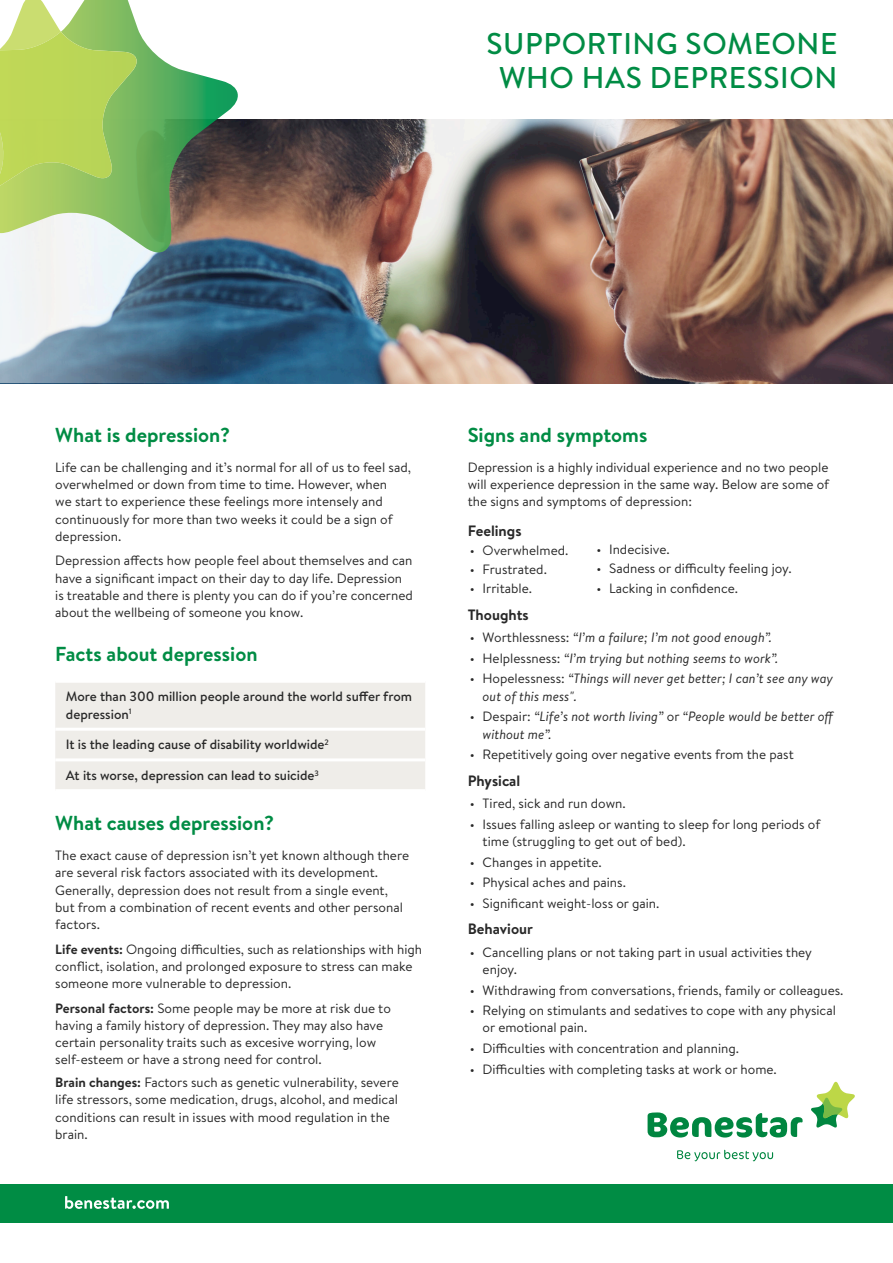
<style>
.page{position:relative;width:893px;height:1263px;background:#fff}
.page>*{position:absolute;margin:0;border:0;box-sizing:border-box;transform-origin:0 0}
.t1{font:500 30px/34.5px "Brandon Text";letter-spacing:.02em;color:#008c44;text-align:center}
.Heading_2_Green{font:700 20.25px "Brandon Text";color:#008c44}
.Heading_4{font:700 15px "Brandon Text";color:#282828}
.Body_copy{font:13.5px/17.2px "Brandon Text";color:#282828}
.t2{font:italic 13.5px/17.2px "Brandon Text";color:#282828}
.Body_copy-2{font:500 13.5px/17.2px "Brandon Text";color:#282828}
.s1{font-weight:700}
.s2{font-style:normal}
</style>
<div class="page">
<img style="left:0;top:120px;width:893px;height:264px">
<svg style="left:648px;top:1112px;width:155px;height:25px"></svg>
<svg style="left:677px;top:1150px;width:96px;height:11px"></svg>
<svg style="left:811px;top:1082px;width:44px;height:46px"></svg>
<div style="left:0;top:1184px;width:893px;height:39px;background:#008c44"></div>
<svg style="left:65px;top:1196px;width:104px;height:13px"></svg>
<div style="left:55px;top:683px;width:370px;height:106px;background:#efede9"></div>
<hr style="left:55px;top:728px;width:370px;height:3px;background:#fff">
<hr style="left:55px;top:758px;width:370px;height:3px;background:#fff">
<svg style="left:0;top:252px;width:215px;height:131px"></svg>
<svg style="left:0;top:36px;width:243px;height:216px"></svg>
<svg style="left:0;top:0;width:141px;height:188px"></svg>
<p class="t1" style="left:486px;top:26px;width:352px">SUPPORTING SOMEONE<br>WHO HAS DEPRESSION</p>
<p class="Heading_2_Green" style="left:55px;top:421px;width:176px">What is depression?</p>
<p class="Body_copy" style="left:55px;top:458px;width:357px">Life can be challenging and it’s normal for all of us to feel sad, overwhelmed or down from time to time. However, when<br>we start to experience these feelings more intensely and continuously for more than two weeks it could be a sign of depression.</p>
<p class="Body_copy" style="left:55px;top:551px;width:359px">Depression affects how people feel about themselves and can have a significant impact on their day to day life. Depression is treatable and there is plenty you can do if you’re concerned about the wellbeing of someone you know.</p>
<p class="Heading_2_Green" style="left:55px;top:640px;width:204px">Facts about depression</p>
<p class="Body_copy-2" style="left:66px;top:688px;width:348px">More than 300 million people around the world suffer from depression<sup>1</sup></p>
<p class="Body_copy-2" style="left:66px;top:736px;width:264px">It is the leading cause of disability worldwide<sup>2</sup></p>
<p class="Body_copy-2" style="left:66px;top:766px;width:255px">At its worse, depression can lead to suicide<sup>3</sup></p>
<p class="Heading_2_Green" style="left:55px;top:809px;width:220px">What causes depression?</p>
<p class="Body_copy" style="left:55px;top:846px;width:355px">The exact cause of depression isn’t yet known although there are several risk factors associated with its development.<br>Generally, depression does not result from a single event, but from a combination of recent events and other personal factors.</p>
<p class="Body_copy" style="left:55px;top:940px;width:368px"><span class="s1">Life events:</span> Ongoing difficulties, such as relationships with high conflict, isolation, and prolonged exposure to stress can make someone more vulnerable to depression.</p>
<p class="Body_copy" style="left:55px;top:999px;width:337px"><span class="s1">Personal factors:</span> Some people may be more at risk due to having a family history of depression. They may also have certain personality traits such as excesive worrying, low self‑esteem or have a strong need for control.</p>
<p class="Body_copy" style="left:55px;top:1073px;width:345px"><span class="s1">Brain changes:</span> Factors such as genetic vulnerability, severe life stressors, some medication, drugs, alcohol, and medical conditions can result in issues with mood regulation in the brain.</p>
<p class="Heading_2_Green" style="left:468px;top:421px;width:181px">Signs and symptoms</p>
<p class="Body_copy" style="left:468px;top:458px;width:363px;text-align:justify">Depression is a highly individual experience and no two people will experience depression in the same way. Below are some of the signs and symptoms of depression:</p>
<p class="Heading_4" style="left:468px;top:521px;width:55px">Feelings</p>
<p class="Body_copy" style="left:470px;top:541px;width:100px">• Overwhelmed.</p>
<p class="Body_copy" style="left:470px;top:560px;width:79px">• Frustrated.</p>
<p class="Body_copy" style="left:470px;top:580px;width:64px">• Irritable.</p>
<p class="Heading_4" style="left:468px;top:604px;width:62px">Thoughts</p>
<p class="t2" style="left:470px;top:628px;width:304px"><span class="s2">• Worthlessness:</span> “I’m a failure; I’m not good enough”.</p>
<p class="t2" style="left:470px;top:649px;width:310px"><span class="s2">• Helplessness:</span> “I’m trying but nothing seems to work”.</p>
<p class="t2" style="left:483px;top:670px;width:352px;text-indent:-13px"><span class="s2">• Hopelessness:</span> “Things will never get better; I can’t see any way out of this mess".</p>
<p class="t2" style="left:483px;top:708px;width:353px;text-indent:-13px"><span class="s2">• Despair:</span> “Life’s not worth living” <span class="s2">or</span> “People would be better off without me”.</p>
<p class="Body_copy" style="left:470px;top:745px;width:325px">• Repetitively going over negative events from the past</p>
<p class="Heading_4" style="left:468px;top:770px;width:54px">Physical</p>
<p class="Body_copy" style="left:470px;top:794px;width:157px">• Tired, sick and run down.</p>
<p class="Body_copy" style="left:483px;top:815px;width:339px;text-indent:-13px">• Issues falling asleep or wanting to sleep for long periods of time (struggling to get out of bed).</p>
<p class="Body_copy" style="left:470px;top:853px;width:133px">• Changes in appetite.</p>
<p class="Body_copy" style="left:470px;top:873px;width:158px">• Physical aches and pains.</p>
<p class="Body_copy" style="left:470px;top:894px;width:191px">• Significant weight-loss or gain.</p>
<p class="Heading_4" style="left:468px;top:919px;width:67px">Behaviour</p>
<p class="Body_copy" style="left:483px;top:943px;width:331px;text-indent:-13px">• Cancelling plans or not taking part in usual activities they enjoy.</p>
<p class="Body_copy" style="left:470px;top:981px;width:375px">• Withdrawing from conversations, friends, family or colleagues.</p>
<p class="Body_copy" style="left:483px;top:1001px;width:355px;text-indent:-13px">• Relying on stimulants and sedatives to cope with any physical or emotional pain.</p>
<p class="Body_copy" style="left:470px;top:1039px;width:271px">• Difficulties with concentration and planning.</p>
<p class="Body_copy" style="left:470px;top:1060px;width:308px">• Difficulties with completing tasks at work or home.</p>
<p class="Body_copy" style="left:596px;top:540px;width:75px">• Indecisive.</p>
<p class="Body_copy" style="left:596px;top:560px;width:197px">• Sadness or difficulty feeling joy.</p>
<p class="Body_copy" style="left:596px;top:579px;width:143px">• Lacking in confidence.</p>
</div>
